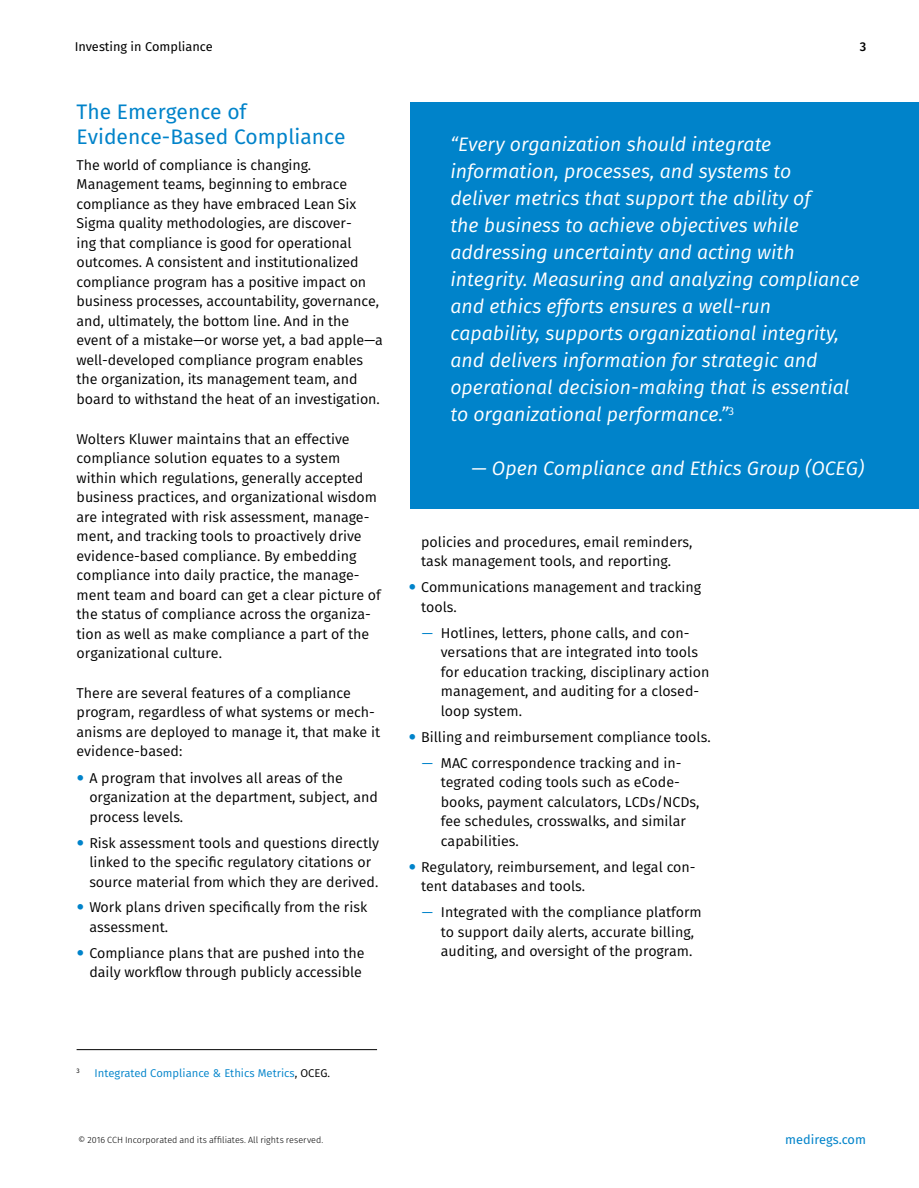
<style>
.page{position:relative;width:919px;height:1188px;background:#fff}
.page>*{position:absolute;margin:0;border:0;box-sizing:border-box;transform-origin:0 0}
.t1{font:21px/25.2px "Fira Sans";color:#0083ca}
.t2{font:italic 19.5px/27px "Fira Sans";color:#fff}
.t3{font:14.25px/19.5px "Fira Sans";color:#000}
.t4{font:12.75px "Fira Sans";color:#000}
.t5{font:12.75px "Fira Sans";color:#0083ca}
.t6{font:500 12.75px "Fira Sans";color:#000}
.t7{font:11.25px "Fira Sans";color:#0083ca}
.t8{font:300 9px "Fira Sans";color:#000}
.t9{font:6.6px "Fira Sans";color:#000}
.s1{color:#000}
.s2{color:#0083ca}
</style>
<div class="page">
<div style="left:410px;top:102px;width:508px;height:407px;background:#0083ca"></div>
<hr style="left:77px;top:1049px;width:300px;height:1px;background:#000">
<p class="t4" style="left:75px;top:37px;width:140px">Investing in Compliance</p>
<p class="t6" style="left:859px;top:36px;width:8px">3</p>
<h1 class="t1" style="left:77px;top:98px;width:270px">The Emergence of<br>Evidence-Based Compliance</h1>
<p class="t3" style="left:77px;top:155px;width:308px">The world of compliance is changing.<br>Management teams, beginning to embrace compliance as they have embraced Lean Six Sigma quality methodologies, are discover-<br>ing that compliance is good for operational outcomes. A consistent and institutionalized compliance program has a positive impact on business processes, accountability, governance, and, ultimately, the bottom line. And in the event of a mistake—or worse yet, a bad apple—a well-developed compliance program enables the organization, its management team, and board to withstand the heat of an investigation.</p>
<p class="t3" style="left:77px;top:429px;width:306px">Wolters Kluwer maintains that an effective compliance solution equates to a system within which regulations, generally accepted business practices, and organizational wisdom are integrated with risk assessment, manage&shy;ment, and tracking tools to proactively drive evidence-based compliance. By embedding compliance into daily practice, the manage&shy;ment team and board can get a clear picture of the status of compliance across the organiza&shy;tion as well as make compliance a part of the organizational culture.</p>
<p class="t3" style="left:77px;top:683px;width:305px">There are several features of a compliance program, regardless of what systems or mech&shy;anisms are deployed to manage it, that make it evidence-based:</p>
<p class="t3" style="left:89px;top:768px;width:290px">A program that involves all areas of the organization at the department, subject, and process levels.</p>
<p class="t3" style="left:89px;top:832px;width:291px">Risk assessment tools and questions directly linked to the specific regulatory citations or source material from which they are derived.</p>
<p class="t3" style="left:89px;top:897px;width:279px">Work plans driven specifically from the risk assessment.</p>
<p class="t3" style="left:89px;top:943px;width:277px">Compliance plans that are pushed into the daily workflow through publicly accessible</p>
<p class="t9" style="left:77px;top:1066px;width:5px">3</p>
<p class="t7" style="left:95px;top:1065px;width:237px">Integrated Compliance &amp; Ethics Metrics<span class="s1">, OCEG.</span></p>
<p class="t2" style="left:450px;top:130px;width:411px">“Every organization should integrate information, processes, and systems to<br>deliver metrics that support the ability of<br>the business to achieve objectives while addressing uncertainty and acting with integrity. Measuring and analyzing compliance and ethics efforts ensures a well-run capability, supports organizational integrity, and delivers information for strategic and operational decision-making that is essential to organizational performance.”<sup>3</sup></p>
<h2 class="t2" style="left:471px;top:454px;width:394px">— Open Compliance and Ethics Group (OCEG)</h2>
<p class="t3" style="left:421px;top:532px;width:273px">policies and procedures, email reminders, task management tools, and reporting.</p>
<p class="t3" style="left:421px;top:577px;width:281px">Communications management and tracking tools.</p>
<p class="t3" style="left:441px;top:623px;width:270px;text-indent:-19px"><span class="s2">—</span> Hotlines, letters, phone calls, and con&shy;versations that are integrated into tools for education tracking, disciplinary action management, and auditing for a closed&shy;loop system.</p>
<p class="t3" style="left:421px;top:727px;width:291px">Billing and reimbursement compliance tools.</p>
<p class="t3" style="left:441px;top:753px;width:260px;text-indent:-19px"><span class="s2">—</span> MAC correspondence tracking and in&shy;tegrated coding tools such as eCode&shy;books, payment calculators, LCDs/NCDs, fee schedules, crosswalks, and similar capabilities.</p>
<p class="t3" style="left:421px;top:857px;width:276px">Regulatory, reimbursement, and legal con&shy;tent databases and tools.</p>
<p class="t3" style="left:441px;top:902px;width:262px;text-indent:-19px"><span class="s2">—</span> Integrated with the compliance platform to support daily alerts, accurate billing, auditing, and oversight of the program.</p>
<p class="t8" style="left:78px;top:1133px;width:247px">© 2016 CCH Incorporated and its affiliates. All rights reserved.</p>
<p class="t5" style="left:785px;top:1130px;width:82px">mediregs.com</p>
</div>
